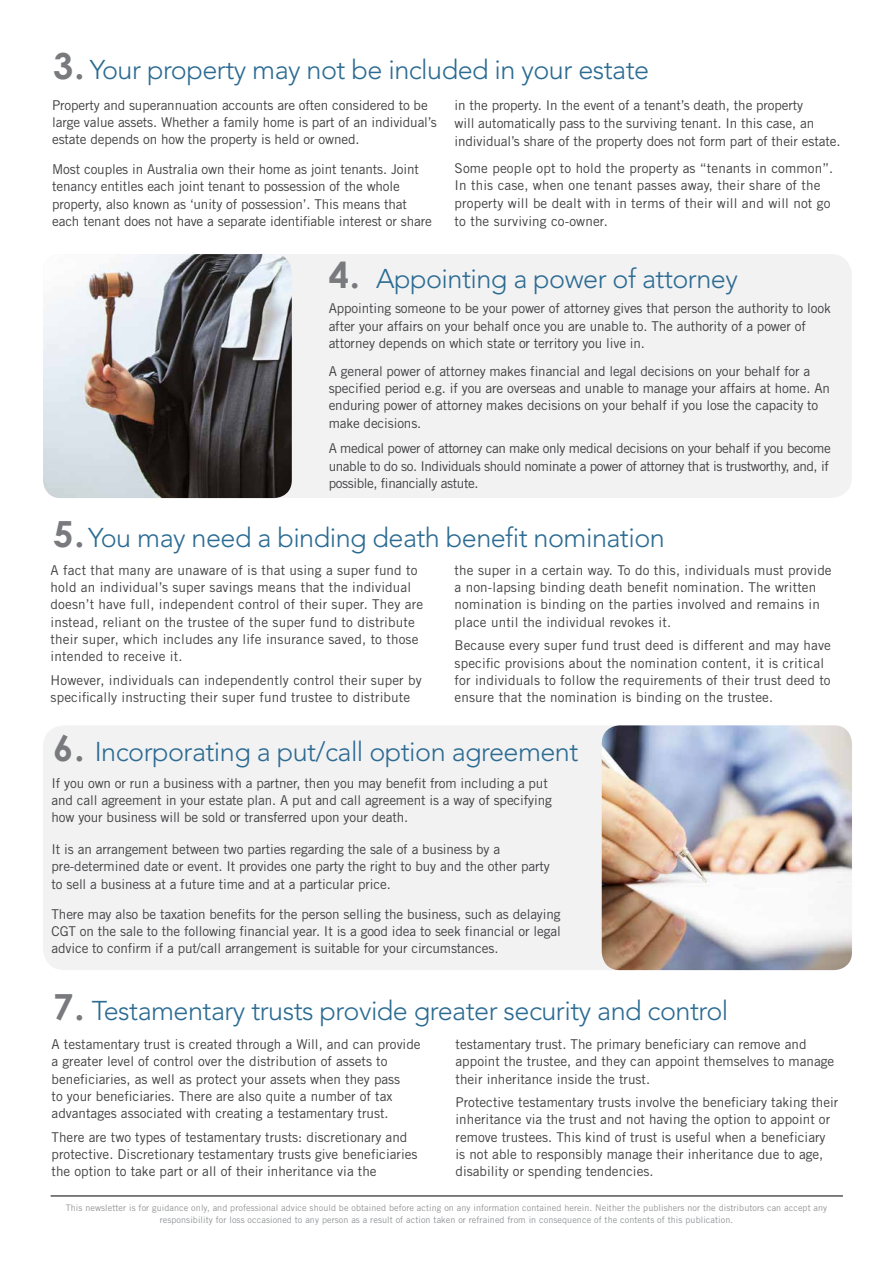
<style>
.page{position:relative;width:893px;height:1263px;background:#fff}
.page>*{position:absolute;margin:0;border:0;box-sizing:border-box;transform-origin:0 0}
.t1{font:700 36px "Century Gothic";color:#797a7d}
.t2{font:300 27px "Avenir LT Std";letter-spacing:-.02em;color:#2b6b92}
.t3{font:13.5px/17.2px "Trade Gothic LT Std";color:#414042}
.t4{font:13.5px/17.2px "Trade Gothic LT Std";letter-spacing:-.03em;color:#414042}
.t5{font:9px/12px "Trade Gothic LT Std";letter-spacing:.01em;color:#939598;text-align:center}
</style>
<div class="page">
<div style="left:43px;top:254px;width:809px;height:244px;background:#f3f2f3;border-radius:21px"></div>
<div style="left:43px;top:725px;width:809px;height:245px;background:#f3f2f3;border-radius:21px"></div>
<hr style="left:51px;top:1196px;width:792px;height:1px;background:#000">
<img style="left:43px;top:254px;width:249px;height:244px">
<img style="left:602px;top:725px;width:250px;height:245px">
<h1 class="t1" style="left:53px;top:39px;width:33px">3.</h1>
<h2 class="t2" style="left:90px;top:54px;width:561px">Your property may not be included in your estate</h2>
<p class="t3" style="left:52px;top:96px;width:386px">Property and superannuation accounts are often considered to be large value assets. Whether a family home is part of an individual’s estate depends on how the property is held or owned.</p>
<p class="t3" style="left:52px;top:161px;width:381px">Most couples in Australia own their home as joint tenants. Joint tenancy entitles each joint tenant to possession of the whole property, also known as ‘unity of possession’. This means that each tenant does not have a separate identifiable interest or share</p>
<p class="t3" style="left:455px;top:96px;width:387px;line-height:18.3px">in the property. In the event of a tenant’s death, the property<br>will automatically pass to the surviving tenant. In this case, an individual’s share of the property does not form part of their estate.</p>
<p class="t3" style="left:455px;top:159px;width:380px;line-height:17.9px">Some people opt to hold the property as “tenants in common”.<br>In this case, when one tenant passes away, their share of the property will be dealt with in terms of their will and will not go to the surviving co-owner.</p>
<h1 class="t1" style="left:329px;top:248px;width:33px">4.</h1>
<h2 class="t2" style="left:376px;top:263px;width:363px">Appointing a power of attorney</h2>
<p class="t3" style="left:329px;top:300px;width:504px">Appointing someone to be your power of attorney gives that person the authority to look after your affairs on your behalf once you are unable to. The authority of a power of attorney depends on which state or territory you live in.</p>
<p class="t3" style="left:329px;top:362px;width:503px">A general power of attorney makes financial and legal decisions on your behalf for a specified period e.g. if you are overseas and unable to manage your affairs at home. An enduring power of attorney makes decisions on your behalf if you lose the capacity to make decisions.</p>
<p class="t4" style="left:329px;top:440px;width:504px">A medical power of attorney can make only medical decisions on your behalf if you become unable to do so. Individuals should nominate a power of attorney that is trustworthy, and, if possible, financially astute.</p>
<h1 class="t1" style="left:53px;top:507px;width:33px">5.</h1>
<h2 class="t2" style="left:88px;top:522px;width:578px">You may need a binding death benefit nomination</h2>
<p class="t3" style="left:51px;top:561px;width:374px">A fact that many are unaware of is that using a super fund to hold an individual’s super savings means that the individual doesn’t have full, independent control of their super. They are instead, reliant on the trustee of the super fund to distribute their super, which includes any life insurance saved, to those intended to receive it.</p>
<p class="t3" style="left:51px;top:671px;width:373px">However, individuals can independently control their super by specifically instructing their super fund trustee to distribute</p>
<p class="t3" style="left:455px;top:561px;width:379px">the super in a certain way. To do this, individuals must provide a non-lapsing binding death benefit nomination. The written nomination is binding on the parties involved and remains in place until the individual revokes it.</p>
<p class="t3" style="left:455px;top:637px;width:378px">Because every super fund trust deed is different and may have specific provisions about the nomination content, it is critical for individuals to follow the requirements of their trust deed to ensure that the nomination is binding on the trustee.</p>
<h1 class="t1" style="left:53px;top:721px;width:33px">6.</h1>
<h2 class="t2" style="left:95px;top:736px;width:485px">Incorporating a put/call option agreement</h2>
<p class="t3" style="left:52px;top:774px;width:502px">If you own or run a business with a partner, then you may benefit from including a put and call agreement in your estate plan. A put and call agreement is a way of specifying how your business will be sold or transferred upon your death.</p>
<p class="t3" style="left:52px;top:840px;width:500px">It is an arrangement between two parties regarding the sale of a business by a pre-determined date or event. It provides one party the right to buy and the other party to sell a business at a future time and at a particular price.</p>
<p class="t3" style="left:52px;top:905px;width:511px;text-align:justify">There may also be taxation benefits for the person selling the business, such as delaying CGT on the sale to the following financial year. It is a good idea to seek financial or legal advice to confirm if a put/call arrangement is suitable for your circumstances.</p>
<h1 class="t1" style="left:53px;top:979px;width:33px">7.</h1>
<h2 class="t2" style="left:92px;top:995px;width:638px">Testamentary trusts provide greater security and control</h2>
<p class="t3" style="left:52px;top:1035px;width:371px">A testamentary trust is created through a Will, and can provide a greater level of control over the distribution of assets to beneficiaries, as well as protect your assets when they pass<br>to your beneficiaries. There are also quite a number of tax advantages associated with creating a testamentary trust.</p>
<p class="t3" style="left:52px;top:1128px;width:367px">There are two types of testamentary trusts: discretionary and protective. Discretionary testamentary trusts give beneficiaries the option to take part or all of their inheritance via the</p>
<p class="t3" style="left:456px;top:1035px;width:380px">testamentary trust. The primary beneficiary can remove and appoint the trustee, and they can appoint themselves to manage their inheritance inside the trust.</p>
<p class="t3" style="left:456px;top:1093px;width:384px">Protective testamentary trusts involve the beneficiary taking their inheritance via the trust and not having the option to appoint or remove trustees. This kind of trust is useful when a beneficiary is not able to responsibly manage their inheritance due to age, disability or spending tendencies.</p>
<p class="t5" style="left:66px;top:1202px;width:763px">This newsletter is for guidance only, and professional advice should be obtained before acting on any information contained herein. Neither the publishers nor the distributors can accept any responsibility for loss occasioned to any person as a result of action taken or refrained from in consequence of the contents of this publication.</p>
</div>
